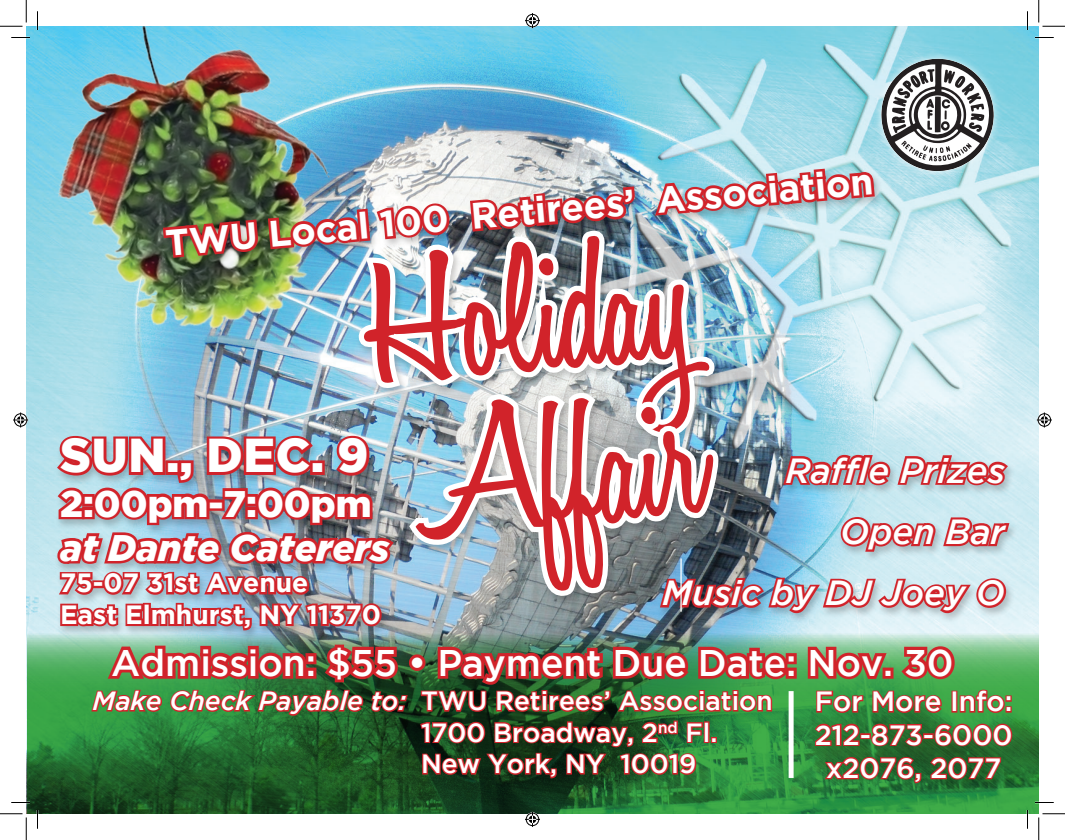
<style>
.page{position:relative;width:1065px;height:840px;background:#fff}
.page>*{position:absolute;margin:0;border:0;box-sizing:border-box;transform-origin:0 0}
.t1{font:600 188.5px/157px "Honey Script";color:#d1232a}
.t2{font:900 47.38px "Gotham";letter-spacing:.015em;color:#fff}
.t3{font:500 37px "Gotham";color:#fff}
.t4{font:italic 900 36.88px "Gotham";color:#fff}
.t5{font:900 36.88px "Gotham";color:#fff}
.t6{font:700 36.62px "Gotham";color:#fff}
.t7{font:italic 500 34.75px/61.4px "Gotham";color:#fff;text-align:right}
.t8{font:500 27.75px/33.2px "Gotham";color:#fff;text-align:center}
.t9{font:700 26.38px/31.6px "Gotham";color:#fff}
.t10{font:500 26.25px/31.5px "Gotham";color:#fff}
.s1{font-style:italic}
</style>
<div class="page">
<img style="left:26px;top:26px;width:1013px;height:788px">
<img style="left:26px;top:26px;width:350px;height:346px">
<svg style="left:1014px;top:198px;width:25px;height:436px"></svg>
<div style="left:653px;top:26px;width:69px;height:33px;background:#7cd0e2"></div>
<div style="left:873px;top:51px;width:129px;height:128px;background:#fff;opacity:.75"></div>
<svg style="left:27px;top:634px;width:1012px;height:180px"></svg>
<img style="left:53px;top:59px;width:961px;height:726px">
<div style="left:789px;top:691px;width:5px;height:87px;background:#fff"></div>
<svg style="left:11px;top:37px;width:19px;height:1px"></svg>
<svg style="left:1035px;top:37px;width:19px;height:1px"></svg>
<svg style="left:11px;top:802px;width:19px;height:1px"></svg>
<svg style="left:1035px;top:802px;width:19px;height:1px"></svg>
<svg style="left:37px;top:11px;width:1px;height:19px"></svg>
<svg style="left:37px;top:810px;width:1px;height:19px"></svg>
<svg style="left:1027px;top:11px;width:1px;height:19px"></svg>
<svg style="left:1027px;top:810px;width:1px;height:19px"></svg>
<svg style="left:0;top:0;width:27px;height:27px"></svg>
<svg style="left:0;top:814px;width:27px;height:26px"></svg>
<svg style="left:1039px;top:0;width:26px;height:27px"></svg>
<svg style="left:1039px;top:814px;width:26px;height:26px"></svg>
<svg style="left:525px;top:13px;width:15px;height:15px"></svg>
<svg style="left:525px;top:812px;width:15px;height:15px"></svg>
<svg style="left:13px;top:412px;width:15px;height:16px"></svg>
<svg style="left:1037px;top:412px;width:15px;height:16px"></svg>
<h3 class="t6" style="left:164px;top:222px;width:712px;rotate:-5deg">TWU Local 100 Retirees’ Association</h3>
<h1 class="t1" style="left:361px;top:256px;width:326px;rotate:-5deg">Holiday<br>Affair</h1>
<h2 class="t2" style="left:60px;top:428px;width:310px">SUN., DEC. 9</h2>
<h3 class="t5" style="left:60px;top:482px;width:313px">2:00PM-7:00PM</h3>
<h3 class="t4" style="left:60px;top:526px;width:331px">at Dante Caterers</h3>
<p class="t9" style="left:60px;top:567px;width:323px">75-07 31st Avenue<br>East Elmhurst, NY 11370</p>
<h3 class="t7" style="left:662px;top:439px;width:344px">Raffle Prizes<br>Open Bar<br>Music by DJ Joey O</h3>
<h3 class="t3" style="left:111px;top:642px;width:844px">Admission: $55 • Payment Due Date: Nov. 30</h3>
<p class="t10" style="left:421px;top:685px;width:353px;text-indent:-328px"><span class="s1">Make Check Payable to:</span> TWU Retirees’ Association<br>1700 Broadway, 2<sup>nd</sup> Fl.<br>New York, NY 10019</p>
<p class="t8" style="left:815px;top:684px;width:199px">For More Info:<br>212-873-6000 x2076, 2077</p>
</div>
